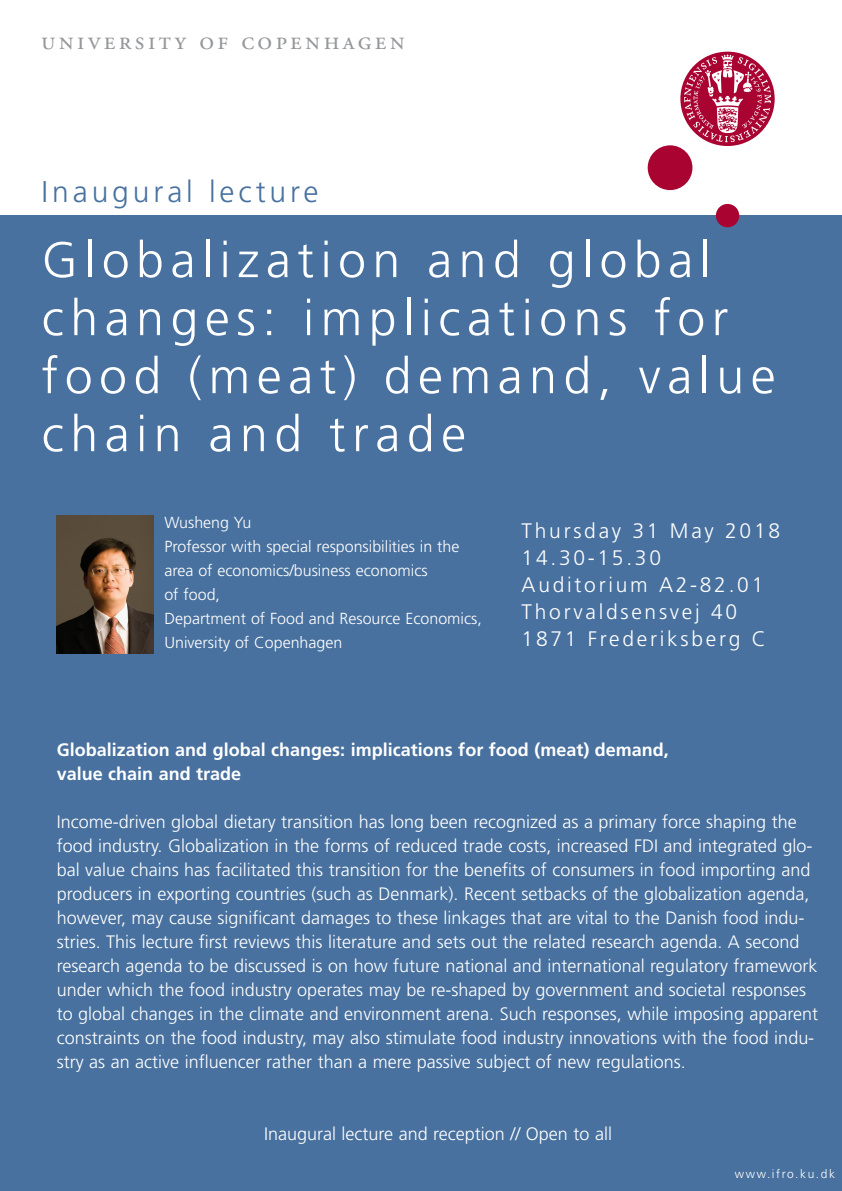
<style>
.page{position:relative;width:842px;height:1191px;background:#fff}
.page>*{position:absolute;margin:0;border:0;box-sizing:border-box;transform-origin:0 0}
.Title_white{font:300 50px/58px "Frutiger LT Std";letter-spacing:.13em;color:#fff}
.Title_black_colour{font:300 30px "Frutiger LT Std";letter-spacing:.13em;color:#48719f}
.t1{font:26px "Adobe Garamond Pro";letter-spacing:.13em;color:#95979a}
.Title_black_colour-2{font:300 21px "Frutiger LT Std";letter-spacing:.13em;color:#fff}
.brød{font:300 18px/24px "Frutiger LT Std";color:#fff}
.brød-2{font:700 18px "Frutiger LT Std";color:#fff}
.brød-3{font:300 16px/24px "Frutiger LT Std";color:#fff}
.Title_black_colour-3{font:300 12px "Frutiger LT Std";letter-spacing:.13em;color:#fff}
</style>
<div class="page">
<div style="left:0;top:215px;width:842px;height:976px;background:#48719f"></div>
<img style="left:57px;top:516px;width:96px;height:137px">
<svg style="left:680px;top:52px;width:95px;height:94px"></svg>
<div style="left:648px;top:145px;width:44px;height:45px;background:#a90332;border-radius:50%"></div>
<div style="left:716px;top:204px;width:23px;height:23px;background:#a90332;border-radius:50%"></div>
<svg style="left:684px;top:55px;width:87px;height:87px"></svg>
<p class="t1" style="left:41px;top:25px;width:365px">university of copenhagen</p>
<p class="Title_black_colour" style="left:42px;top:175px;width:278px">Inaugural lecture</p>
<p class="Title_white" style="left:42px;top:232px;width:735px">Globalization and global changes: implications for food (meat) demand, value chain and trade</p>
<p class="brød-3" style="left:164px;top:511px;width:297px">Wusheng Yu<br>Professor with special responsibilities in the area of economics/business economics</p>
<p class="brød-3" style="left:164px;top:583px;width:319px">of food,<br>Department of Food and Resource Economics,<br>University of Copenhagen</p>
<p class="Title_black_colour-2" style="left:522px;top:519px;width:260px">Thursday 31 May 2018</p>
<p class="Title_black_colour-2" style="left:522px;top:546px;width:141px">14.30-15.30</p>
<p class="Title_black_colour-2" style="left:522px;top:573px;width:243px">Auditorium A2-82.01</p>
<p class="Title_black_colour-2" style="left:522px;top:600px;width:217px">Thorvaldsensvej 40</p>
<p class="Title_black_colour-2" style="left:522px;top:627px;width:246px">1871 Frederiksberg C</p>
<p class="brød-2" style="left:57px;top:739px;width:614px">Globalization and global changes: implications for food (meat) demand,</p>
<p class="brød-2" style="left:57px;top:763px;width:186px">value chain and trade</p>
<p class="brød" style="left:57px;top:810px;width:763px">Income-driven global dietary transition has long been recognized as a primary force shaping the food industry. Globalization in the forms of reduced trade costs, increased FDI and integrated glo&shy;bal value chains has facilitated this transition for the benefits of consumers in food importing and producers in exporting countries (such as Denmark). Recent setbacks of the globalization agenda, however, may cause significant damages to these linkages that are vital to the Danish food indu&shy;stries. This lecture first reviews this literature and sets out the related research agenda. A second research agenda to be discussed is on how future national and international regulatory framework under which the food industry operates may be re-shaped by government and societal responses to global changes in the climate and environment arena. Such responses, while imposing apparent constraints on the food industry, may also stimulate food industry innovations with the food indu&shy;stry as an active influencer rather than a mere passive subject of new regulations.</p>
<p class="brød" style="left:264px;top:1122px;width:349px">Inaugural lecture and reception // Open to all</p>
<p class="Title_black_colour-3" style="left:735px;top:1167px;width:102px">www.ifro.ku.dk</p>
</div>
